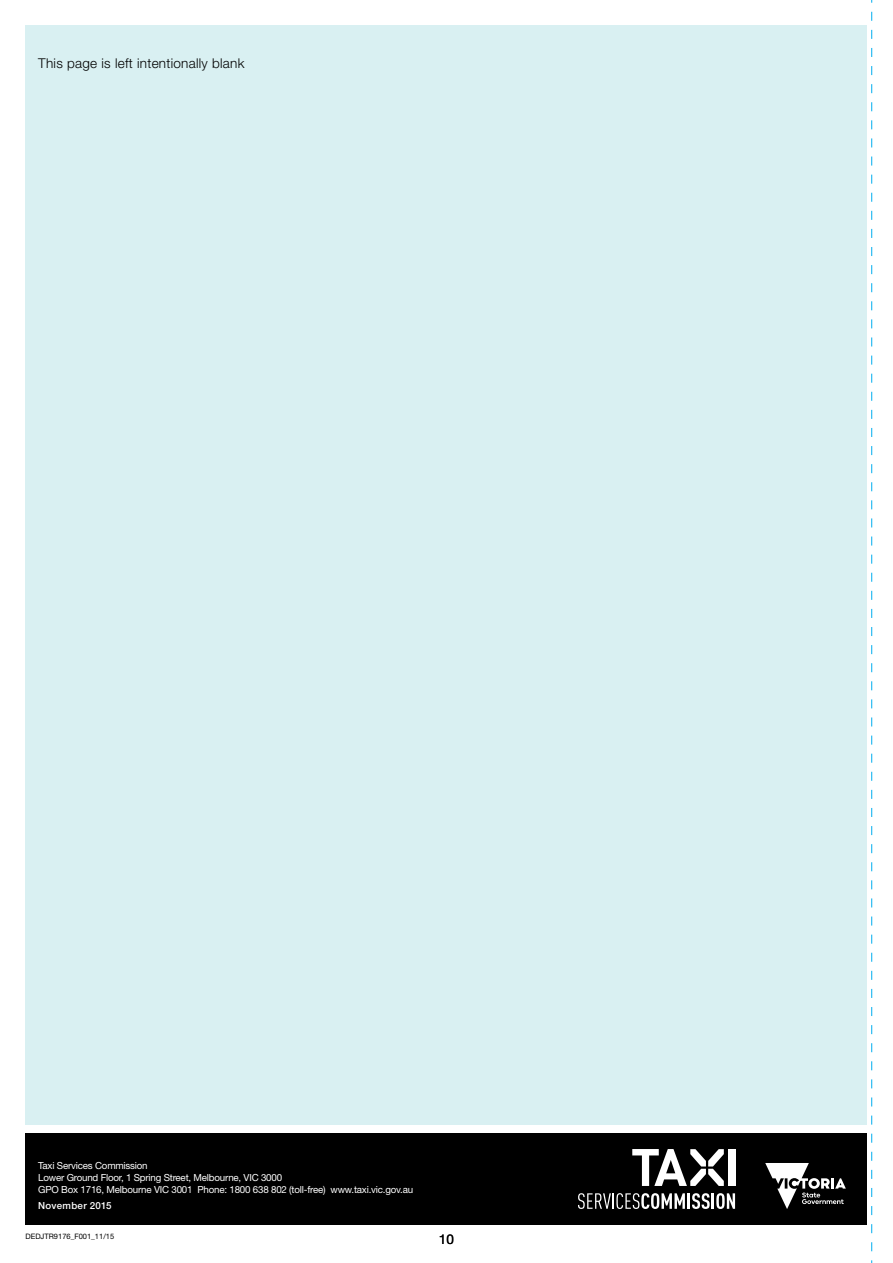
<style>
.page{position:relative;width:893px;height:1263px;background:#fff}
.page>*{position:absolute;margin:0;border:0;box-sizing:border-box;transform-origin:0 0}
.t1{font:300 13.5px "Helvetica Neue LT Std";letter-spacing:.02em;color:#000}
.t2{font:13.5px "Helvetica Neue LT Std";color:#000}
.t3{font:9.75px/11.7px "Helvetica Neue LT Std";letter-spacing:-.02em;color:#fff}
.t4{font:500 9.75px "Helvetica Neue LT Std";letter-spacing:.035em;color:#fff}
.t5{font:7.5px "Helvetica Neue LT Std";color:#000}
</style>
<div class="page">
<div style="left:26px;top:1133px;width:841px;height:92px;background:#000"></div>
<svg style="left:765px;top:1163px;width:81px;height:46px"></svg>
<div style="left:26px;top:26px;width:841px;height:1099px;background:#d9f0f2"></div>
<svg style="left:632px;top:1149px;width:92px;height:37px"></svg>
<div style="left:728px;top:1149px;width:7px;height:37px;background:#fff"></div>
<svg style="left:578px;top:1193px;width:107px;height:16px"></svg>
<hr style="left:687px;top:1193px;width:3px;height:16px;background:#fff">
<svg style="left:692px;top:1193px;width:43px;height:16px"></svg>
<svg style="left:871px;top:0;width:1px;height:1263px"></svg>
<h1 class="t1" style="left:38px;top:55px;width:208px">This page is left intentionally blank</h1>
<p class="t3" style="left:38px;top:1160px;width:376px">Taxi Services Commission<br>Lower Ground Floor, 1 Spring Street, Melbourne, VIC 3000<br>GPO Box 1716, Melbourne VIC 3001 Phone: 1800 638 802 (toll-free) www.taxi.vic.gov.au</p>
<p class="t4" style="left:38px;top:1199px;width:75px">November 2015</p>
<p class="t5" style="left:26px;top:1231px;width:90px">DEDJTR9176_F001_11/15</p>
<h1 class="t2" style="left:439px;top:1231px;width:17px">10</h1>
</div>
